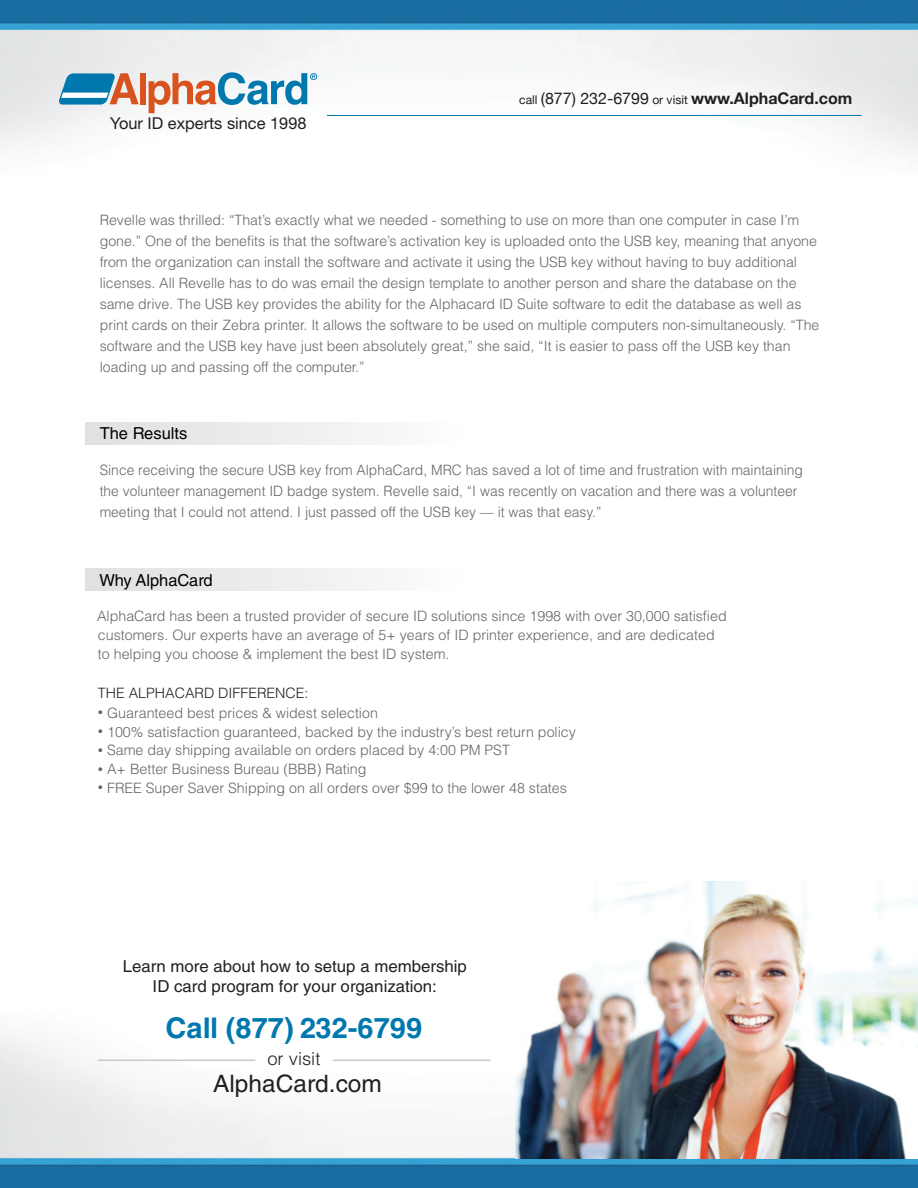
<style>
.page{position:relative;width:918px;height:1188px;background:#fff}
.page>*{position:absolute;margin:0;border:0;box-sizing:border-box;transform-origin:0 0}
.t1{font:700 28.5px "Helvetica LT Std";color:#0078ae}
.t2{font:24px "Helvetica LT Std";color:#231f20}
.t3{font:300 18px "Helvetica LT Std";color:#231f20}
.t4{font:16.5px/19.5px "Helvetica LT Std";color:#231f20;text-align:center}
.t5{font:16.5px "Helvetica LT Std";color:#010101}
.t6{font:16.35px "Helvetica Neue LT Std";color:#231f20}
.t7{font:700 16.05px "Helvetica Neue";color:#231f20}
.t8{font:300 14.25px/21px "Helvetica LT Std";color:#646567}
.t9{font:300 14.25px "Helvetica LT Std";color:#231f20}
.s1{font-weight:400;font-size:12px}
.s2{font-weight:400}
.s3{color:#636466}
.s4{font-size:10.5px}
</style>
<div class="page">
<img style="left:0;top:0;width:918px;height:158px">
<div style="left:140px;top:73px;width:6px;height:31px;background:#d9531e"></div>
<svg style="left:149px;top:72px;width:168px;height:41px"></svg>
<svg style="left:59px;top:73px;width:80px;height:32px"></svg>
<hr style="left:327px;top:115px;width:535px;height:1px;background:#0078ae">
<img style="left:0;top:1030px;width:918px;height:158px">
<div style="left:86px;top:422px;width:466px;height:23px;background:linear-gradient(to right,#e0e0df,#fff)"></div>
<div style="left:86px;top:568px;width:466px;height:22px;background:linear-gradient(to right,#e0e0df,#fff)"></div>
<img style="left:515px;top:882px;width:403px;height:276px">
<hr style="left:98px;top:1060px;width:157px;height:1px;background:#c9c9c9">
<hr style="left:333px;top:1060px;width:157px;height:1px;background:#c9c9c9">
<p class="t6" style="left:110px;top:114px;width:198px">Your ID experts since 1998</p>
<p class="t7" style="left:519px;top:86px;width:335px"><span class="s1">call</span> <span class="s2">(877) 232-6799</span> <span class="s1">or visit</span> www.AlphaCard.com</p>
<p class="t8" style="left:100px;top:209px;width:721px">Revelle was thrilled: “That’s exactly what we needed - something to use on more than one computer in case I’m gone.” One of the benefits is that the software’s activation key is uploaded onto the USB key, meaning that anyone from the organization can install the software and activate it using the USB key without having to buy additional licenses. All Revelle has to do was email the design template to another person and share the database on the same drive. The USB key provides the ability for the Alphacard ID Suite software to edit the database as well as print cards on their Zebra printer. It allows the software to be used on multiple computers non-simultaneously. “The software and the USB key have just been absolutely great,” she said, “It is easier to pass off the USB key than loading up and passing off the computer.”</p>
<p class="t5" style="left:100px;top:424px;width:89px">The Results</p>
<p class="t8" style="left:100px;top:460px;width:705px">Since receiving the secure USB key from AlphaCard, MRC has saved a lot of time and frustration with maintaining the volunteer management ID badge system. Revelle said, “I was recently on vacation and there was a volunteer meeting that I could not attend. I just passed off the USB key — it was that easy.”</p>
<p class="t5" style="left:100px;top:570px;width:115px">Why AlphaCard</p>
<p class="t8" style="left:97px;top:607px;width:631px;line-height:18.8px">AlphaCard has been a trusted provider of secure ID solutions since 1998 with over 30,000 satisfied customers. Our experts have an average of 5+ years of ID printer experience, and are dedicated to helping you choose &amp; implement the best ID system<span class="s3">.</span></p>
<p class="t9" style="left:98px;top:684px;width:212px">THE ALPHACARD DIFFERENCE:</p>
<p class="t8" style="left:98px;top:702px;width:282px"><span class="s4">•</span> Guaranteed best prices &amp; widest selection</p>
<p class="t8" style="left:98px;top:721px;width:480px"><span class="s4">•</span> 100% satisfaction guaranteed, backed by the industry’s best return policy</p>
<p class="t8" style="left:98px;top:740px;width:414px"><span class="s4">•</span> Same day shipping available on orders placed by 4:00 PM PST</p>
<p class="t8" style="left:98px;top:759px;width:270px"><span class="s4">•</span> A+ Better Business Bureau (BBB) Rating</p>
<p class="t8" style="left:98px;top:777px;width:471px"><span class="s4">•</span> FREE Super Saver Shipping on all orders over $99 to the lower 48 states</p>
<p class="t4" style="left:123px;top:957px;width:346px">Learn more about how to setup a membership<br>ID card program for your organization:</p>
<h1 class="t1" style="left:166px;top:1011px;width:258px">Call (877) 232-6799</h1>
<p class="t3" style="left:267px;top:1048px;width:55px">or visit</p>
<h2 class="t2" style="left:213px;top:1070px;width:170px">AlphaCard.com</h2>
</div>
